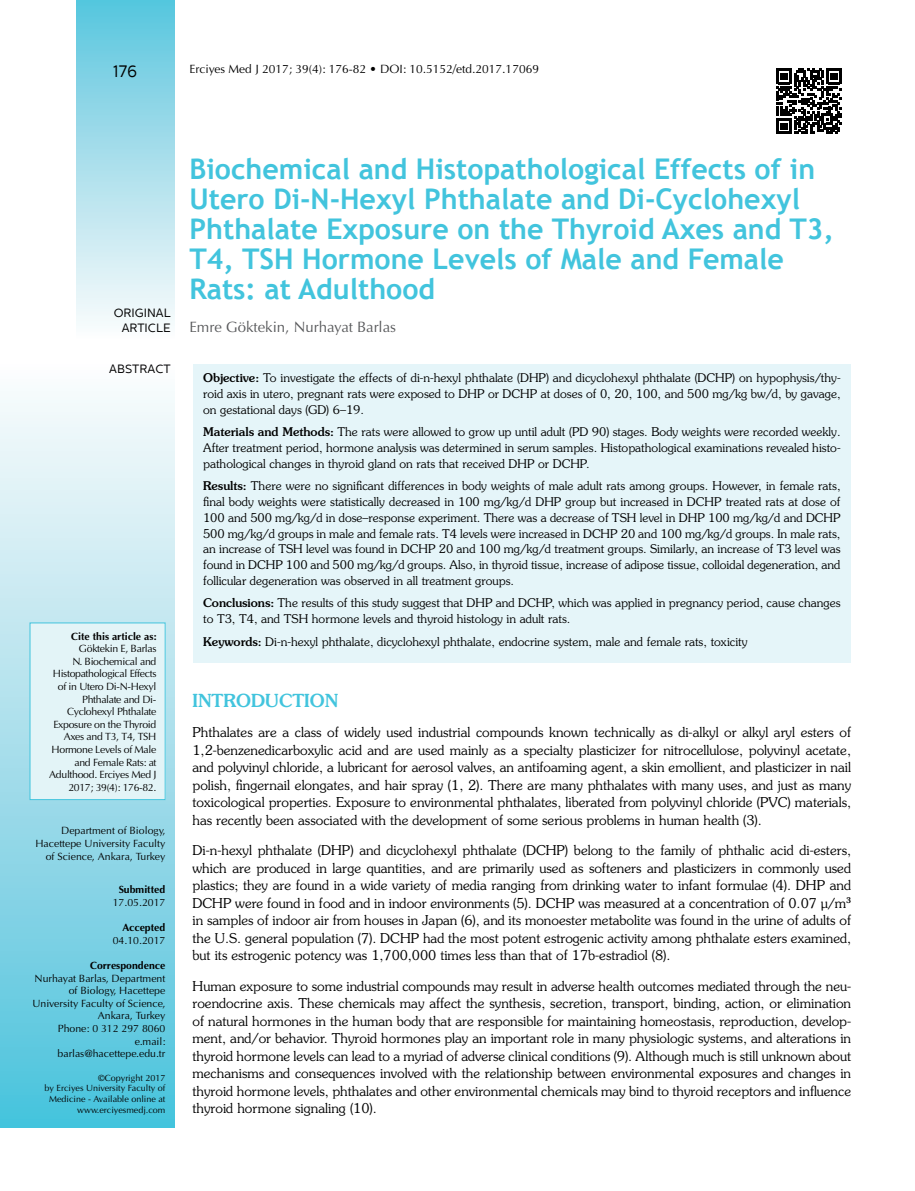
<style>
.page{position:relative;width:915px;height:1191px;background:#fff}
.page>*{position:absolute;margin:0;border:0;box-sizing:border-box;transform-origin:0 0}
.t1{font:700 28.5px/30px "Trebuchet MS";color:#42c4dd}
.t2{font:500 18px "Souvenir Std";color:#42c4dd}
.t3{font:16.5px "Centrale Sans";color:#000}
.t4{font:15px "Optima Normal Tr";color:#58595b}
.t5{font:300 13.5px/17.5px "Souvenir Std";color:#000;text-align:justify}
.t6{font:300 12px/15.8px "Souvenir Std";color:#000;text-align:justify}
.t7{font:12px "Optima Normal Tr";color:#000}
.t8{font:12px/14.4px "Centrale Sans";color:#000;text-align:right}
.t9{font:10.5px/12.6px "Optima Normal Tr";letter-spacing:-.03em;color:#000;text-align:right}
.t10{font:10.5px/12.6px "Optima Normal Tr";color:#000;text-align:right}
.t11{font:10.5px "Optima Bold Tr";color:#000}
.t12{font:9px/10.8px "Optima Normal Tr";color:#000;text-align:right}
.s1{font-weight:500}
</style>
<div class="page">
<div style="left:193px;top:364px;width:657px;height:298px;background:#e5f5f9"></div>
<div style="left:76px;top:0;width:98px;height:338px;background:linear-gradient(to bottom,#5ac5dd,#fdfcfc)"></div>
<div style="left:0;top:364px;width:174px;height:763px;background:linear-gradient(to bottom,#fffcfc,#4dc2dc)"></div>
<svg style="left:776px;top:69px;width:65px;height:65px"></svg>
<div style="left:30px;top:623px;width:135px;height:176px;background:#e3f4f7"></div>
<div style="left:30px;top:622px;width:135px;height:178px;border:1px solid #42c4dd"></div>
<p class="t3" style="left:113px;top:62px;width:25px">176</p>
<p class="t7" style="left:189px;top:62px;width:351px">Erciyes Med J 2017; 39(4): 176-82 • DOI: 10.5152/etd.2017.17069</p>
<p class="t8" style="left:114px;top:306px;width:58px">ORIGINAL<br>ARTICLE</p>
<p class="t8" style="left:109px;top:361px;width:63px">ABSTRACT</p>
<p class="t11" style="left:71px;top:629px;width:87px">Cite this article as:</p>
<p class="t9" style="left:49px;top:642px;width:109px">Göktekin E, Barlas<br>N. Biochemical and<br>Histopathological Effects of in Utero Di-N-Hexyl<br>Phthalate and Di-<br>Cyclohexyl Phthalate<br>Exposure on the Thyroid<br>Axes and T3, T4, TSH<br>Hormone Levels of Male and Female Rats: at<br>Adulthood. Erciyes Med J<br>2017; 39(4): 176-82.</p>
<p class="t10" style="left:35px;top:824px;width:131px">Department of Biology,<br>Hacettepe University Faculty of Science, Ankara, Turkey</p>
<p class="t11" style="left:119px;top:883px;width:48px">Submitted</p>
<p class="t9" style="left:113px;top:896px;width:54px">17.05.2017</p>
<p class="t11" style="left:122px;top:921px;width:44px">Accepted</p>
<p class="t9" style="left:113px;top:934px;width:54px">04.10.2017</p>
<p class="t11" style="left:90px;top:959px;width:77px">Correspondence</p>
<p class="t10" style="left:32px;top:971px;width:134px">Nurhayat Barlas, Department of Biology, Hacettepe<br>University Faculty of Science,<br>Ankara, Turkey<br>Phone: 0 312 297 8060 e.mail: barlas@hacettepe.edu.tr</p>
<p class="t12" style="left:45px;top:1072px;width:122px">©Copyright 2017<br>by Erciyes University Faculty of<br>Medicine - Available online at www.erciyesmedj.com</p>
<h1 class="t1" style="left:189px;top:154px;width:646px">Biochemical and Histopathological Effects of in Utero Di-N-Hexyl Phthalate and Di-Cyclohexyl Phthalate Exposure on the Thyroid Axes and T3, T4, TSH Hormone Levels of Male and Female Rats: at Adulthood</h1>
<p class="t4" style="left:189px;top:318px;width:208px">Emre Göktekin, Nurhayat Barlas</p>
<p class="t6" style="left:203px;top:370px;width:638px"><span class="s1">Objective:</span> To investigate the effects of di-n-hexyl phthalate (DHP) and dicyclohexyl phthalate (DCHP) on hypophysis/thy&shy;roid axis in utero, pregnant rats were exposed to DHP or DCHP at doses of 0, 20, 100, and 500 mg/kg bw/d, by gavage, on gestational days (GD) 6–19.</p>
<p class="t6" style="left:203px;top:424px;width:638px"><span class="s1">Materials and Methods:</span> The rats were allowed to grow up until adult (PD 90) stages. Body weights were recorded weekly.<br>After treatment period, hormone analysis was determined in serum samples. Histopathological examinations revealed histo&shy;pathological changes in thyroid gland on rats that received DHP or DCHP.</p>
<p class="t6" style="left:203px;top:478px;width:638px"><span class="s1">Results:</span> There were no significant differences in body weights of male adult rats among groups. However, in female rats, final body weights were statistically decreased in 100 mg/kg/d DHP group but increased in DCHP treated rats at dose of 100 and 500 mg/kg/d in dose–response experiment. There was a decrease of TSH level in DHP 100 mg/kg/d and DCHP 500 mg/kg/d groups in male and female rats. T4 levels were increased in DCHP 20 and 100 mg/kg/d groups. In male rats, an increase of TSH level was found in DCHP 20 and 100 mg/kg/d treatment groups. Similarly, an increase of T3 level was found in DCHP 100 and 500 mg/kg/d groups. Also, in thyroid tissue, increase of adipose tissue, colloidal degeneration, and follicular degeneration was observed in all treatment groups.</p>
<p class="t6" style="left:203px;top:595px;width:638px"><span class="s1">Conclusions:</span> The results of this study suggest that DHP and DCHP, which was applied in pregnancy period, cause changes to T3, T4, and TSH hormone levels and thyroid histology in adult rats.</p>
<p class="t6" style="left:203px;top:633px;width:546px"><span class="s1">Keywords:</span> Di-n-hexyl phthalate, dicyclohexyl phthalate, endocrine system, male and female rats, toxicity</p>
<h2 class="t2" style="left:192px;top:690px;width:147px">INTRODUCTION</h2>
<p class="t5" style="left:192px;top:724px;width:660px">Phthalates are a class of widely used industrial compounds known technically as di-alkyl or alkyl aryl esters of 1,2-benzenedicarboxylic acid and are used mainly as a specialty plasticizer for nitrocellulose, polyvinyl acetate, and polyvinyl chloride, a lubricant for aerosol valves, an antifoaming agent, a skin emollient, and plasticizer in nail polish, fingernail elongates, and hair spray (1, 2). There are many phthalates with many uses, and just as many toxicological properties. Exposure to environmental phthalates, liberated from polyvinyl chloride (PVC) materials, has recently been associated with the development of some serious problems in human health (3).</p>
<p class="t5" style="left:192px;top:841px;width:660px">Di-n-hexyl phthalate (DHP) and dicyclohexyl phthalate (DCHP) belong to the family of phthalic acid di-esters, which are produced in large quantities, and are primarily used as softeners and plasticizers in commonly used plastics; they are found in a wide variety of media ranging from drinking water to infant formulae (4). DHP and DCHP were found in food and in indoor environments (5). DCHP was measured at a concentration of 0.07 µ/m<sup>3 </sup>in samples of indoor air from houses in Japan (6), and its monoester metabolite was found in the urine of adults of the U.S. general population (7). DCHP had the most potent estrogenic activity among phthalate esters examined, but its estrogenic potency was 1,700,000 times less than that of 17b-estradiol (8).</p>
<p class="t5" style="left:192px;top:977px;width:660px">Human exposure to some industrial compounds may result in adverse health outcomes mediated through the neu&shy;roendocrine axis. These chemicals may affect the synthesis, secretion, transport, binding, action, or elimination of natural hormones in the human body that are responsible for maintaining homeostasis, reproduction, develop&shy;ment, and/or behavior. Thyroid hormones play an important role in many physiologic systems, and alterations in thyroid hormone levels can lead to a myriad of adverse clinical conditions (9). Although much is still unknown about mechanisms and consequences involved with the relationship between environmental exposures and changes in thyroid hormone levels, phthalates and other environmental chemicals may bind to thyroid receptors and influence thyroid hormone signaling (10).</p>
</div>
